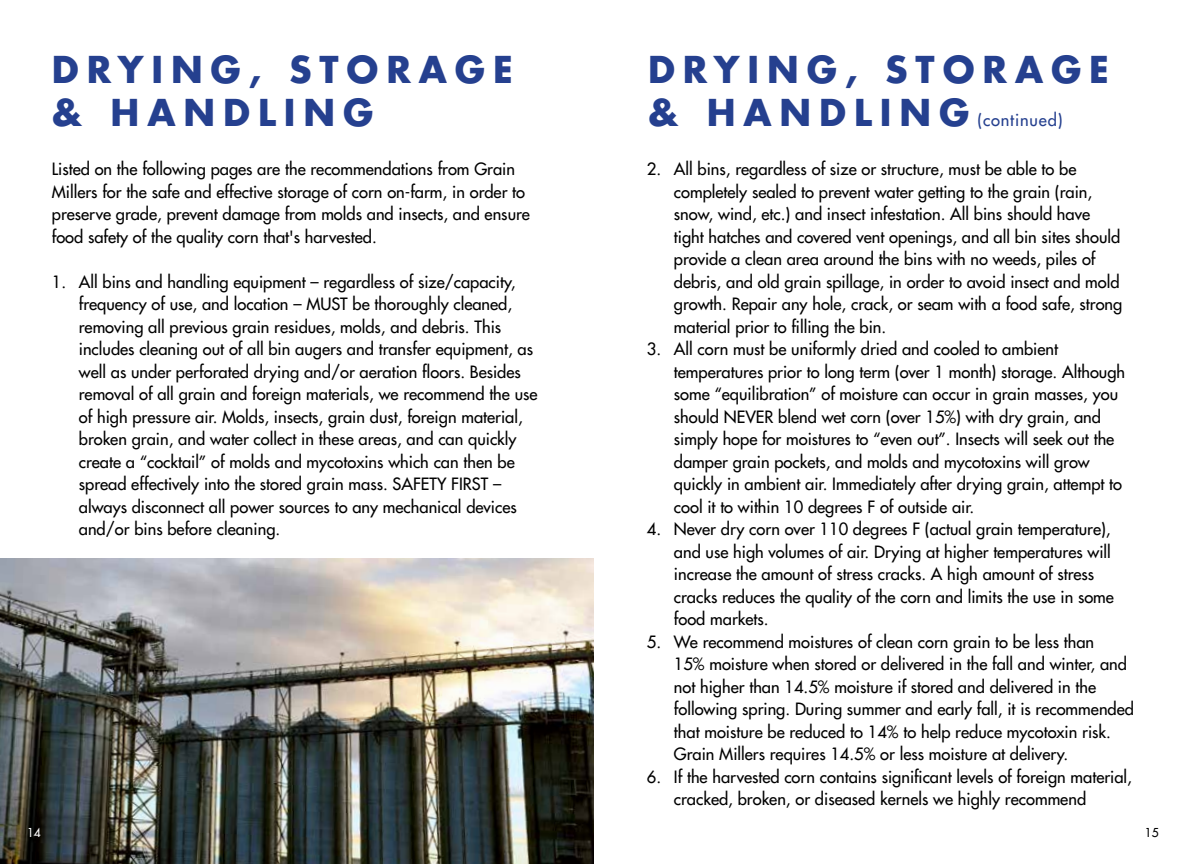
<style>
.page{position:relative;width:1188px;height:864px;background:#fff}
.page>*{position:absolute;margin:0;border:0;box-sizing:border-box;transform-origin:0 0}
.t1{font:700 36px/43.2px "Futura LT";letter-spacing:.22em;color:#25408f}
.t2{font:16.5px/22.5px "Futura LT";color:#000}
.t3{font:16.5px "Futura LT";letter-spacing:.05em;color:#25408f}
.t4{font:12px "Futura LT";color:#fff}
.t5{font:12px "Futura LT";color:#000}
.s1{font-weight:700;font-size:36px}
</style>
<div class="page">
<img style="left:0;top:558px;width:594px;height:306px">
<h1 class="t1" style="left:52px;top:47px;width:463px">DRYING, STORAGE &amp; HANDLING</h1>
<p class="t2" style="left:52px;top:158px;width:480px">Listed on the following pages are the recommendations from Grain Millers for the safe and effective storage of corn on-farm, in order to preserve grade, prevent damage from molds and insects, and ensure food safety of the quality corn that's harvested.</p>
<p class="t2" style="left:79px;top:270px;width:460px;text-indent:-27px">1. All bins and handling equipment – regardless of size/capacity, frequency of use, and location – MUST be thoroughly cleaned, removing all previous grain residues, molds, and debris. This includes cleaning out of all bin augers and transfer equipment, as well as under perforated drying and/or aeration floors. Besides removal of all grain and foreign materials, we recommend the use of high pressure air. Molds, insects, grain dust, foreign material, broken grain, and water collect in these areas, and can quickly create a “cocktail” of molds and mycotoxins which can then be spread effectively into the stored grain mass. SAFETY FIRST – always disconnect all power sources to any mechanical devices and/or bins before cleaning.</p>
<h1 class="t1" style="left:648px;top:47px;width:463px">DRYING, STORAGE</h1>
<p class="t3" style="left:648px;top:109px;width:416px"><span class="s1">&amp; H A N D L I N G</span> (continued)</p>
<p class="t2" style="left:674px;top:158px;width:450px;text-indent:-27px">2. All bins, regardless of size or structure, must be able to be completely sealed to prevent water getting to the grain (rain, snow, wind, etc.) and insect infestation. All bins should have tight hatches and covered vent openings, and all bin sites should provide a clean area around the bins with no weeds, piles of debris, and old grain spillage, in order to avoid insect and mold growth. Repair any hole, crack, or seam with a food safe, strong material prior to filling the bin.</p>
<p class="t2" style="left:674px;top:338px;width:453px;text-indent:-27px">3. All corn must be uniformly dried and cooled to ambient temperatures prior to long term (over 1 month) storage. Although some “equilibration” of moisture can occur in grain masses, you should NEVER blend wet corn (over 15%) with dry grain, and simply hope for moistures to “even out”. Insects will seek out the damper grain pockets, and molds and mycotoxins will grow quickly in ambient air. Immediately after drying grain, attempt to cool it to within 10 degrees F of outside air.</p>
<p class="t2" style="left:674px;top:518px;width:442px;text-indent:-27px">4. Never dry corn over 110 degrees F (actual grain temperature), and use high volumes of air. Drying at higher temperatures will increase the amount of stress cracks. A high amount of stress cracks reduces the quality of the corn and limits the use in some food markets.</p>
<p class="t2" style="left:674px;top:630px;width:462px;text-indent:-27px">5. We recommend moistures of clean corn grain to be less than<br>15% moisture when stored or delivered in the fall and winter, and not higher than 14.5% moisture if stored and delivered in the following spring. During summer and early fall, it is recommended that moisture be reduced to 14% to help reduce mycotoxin risk.<br>Grain Millers requires 14.5% or less moisture at delivery.</p>
<p class="t2" style="left:674px;top:765px;width:460px;text-indent:-27px">6. If the harvested corn contains significant levels of foreign material, cracked, broken, or diseased kernels we highly recommend</p>
<p class="t4" style="left:27px;top:825px;width:15px">14</p>
<p class="t5" style="left:1145px;top:825px;width:15px">15</p>
</div>
